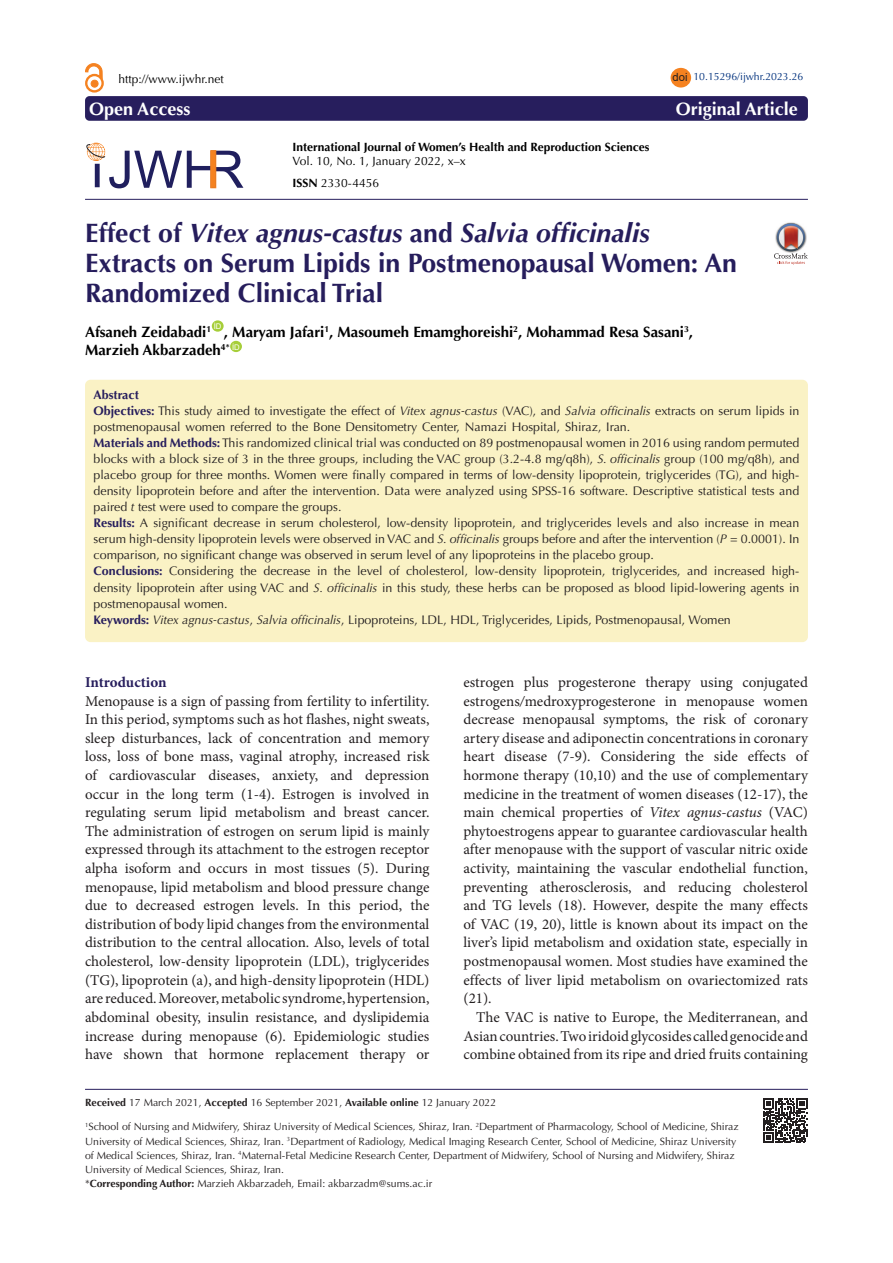
<style>
.page{position:relative;width:893px;height:1263px;background:#fff}
.page>*{position:absolute;margin:0;border:0;box-sizing:border-box;transform-origin:0 0}
.Pa3{font:700 26.7px/30px "Optima LT Std";color:#261d5c}
.t1{font:700 18px "Optima LT Std";color:#fff}
.t2{font:15px/18.6px "Minion Pro";color:#231f20;text-align:justify}
.t3{font:700 15px/18px "Optima LT Std";color:#000}
.t4{font:700 15px "Minion Pro";letter-spacing:-.005em;color:#271e5d}
.t5{font:12.45px/16px "Optima LT Std";color:#231f20;text-align:justify}
.t6{font:700 12.45px "Optima LT Std";color:#261d5c}
.t7{font:12px "Optima LT Std";color:#000}
.t8{font:700 12px "Optima LT Std";color:#000}
.t9{font:11.25px "Arial";color:#231f20}
.t10{font:10.5px/14.2px "Optima LT Std";color:#231f20}
.t11{font:10.5px "Optima LT Std";color:#00317d}
.t12{font:7.8px "Arial";color:#fff}
.s1{font-weight:700}
.s2{font-style:italic}
.s3{font-weight:700;color:#261d5c}
.s4{font-weight:700;color:#271e5d}
</style>
<div class="page">
<div style="left:85px;top:380px;width:723px;height:262px;background:#faf2c5;border-radius:6px"></div>
<div style="left:212px;top:320px;width:12px;height:12px;background:#a6ce39;border-radius:50%"></div>
<div style="left:230px;top:341px;width:12px;height:11px;background:#a6ce39;border-radius:50%"></div>
<div style="left:85px;top:96px;width:723px;height:25px;background:#271e5d;border-radius:4px"></div>
<hr style="left:85px;top:199px;width:723px;height:1px;background:#271e5d">
<div style="left:671px;top:68px;width:20px;height:20px;background:#f58220;border-radius:50%"></div>
<div style="left:91px;top:80px;width:7px;height:7px;background:#f58220;border-radius:50%"></div>
<div style="left:91px;top:80px;width:7px;height:7px;border:1px solid #f58220;border-radius:50%"></div>
<div style="left:85px;top:74px;width:19px;height:19px;border:2px solid #f58220;border-radius:50%"></div>
<svg style="left:85px;top:63px;width:17px;height:16px"></svg>
<hr style="left:85px;top:1089px;width:723px;height:1px;background:#261d5c">
<svg style="left:763px;top:1098px;width:44px;height:45px"></svg>
<svg style="left:774px;top:223px;width:34px;height:42px"></svg>
<svg style="left:86px;top:143px;width:157px;height:45px"></svg>
<svg style="left:211px;top:150px;width:5px;height:38px"></svg>
<p class="t7" style="left:118px;top:72px;width:107px">http://www.ijwhr.net</p>
<p class="t9" style="left:672px;top:70px;width:17px">doi</p>
<p class="t11" style="left:693px;top:71px;width:111px">10.15296/ijwhr.2023.26</p>
<p class="t1" style="left:89px;top:98px;width:103px">Open Access</p>
<p class="t1" style="left:676px;top:98px;width:124px">Original Article</p>
<p class="t8" style="left:293px;top:140px;width:358px">International Journal of Women’s Health and Reproduction Sciences</p>
<p class="t7" style="left:293px;top:154px;width:175px">Vol. 10, No. 1, January 2022, x–x</p>
<p class="t7" style="left:293px;top:176px;width:88px"><span class="s1">ISSN</span> 2330-4456</p>
<p class="Pa3" style="left:85px;top:218px;width:653px">Effect of <span class="s2">Vitex agnus-castus</span> and <span class="s2">Salvia officinalis<br></span>Extracts on Serum Lipids in Postmenopausal Women: An<br>Randomized Clinical Trial</p>
<p class="t3" style="left:85px;top:323px;width:128px">Afsaneh Zeidabadi<sup>1</sup></p>
<p class="t12" style="left:214px;top:321px;width:9px">ID</p>
<p class="t3" style="left:85px;top:323px;width:609px;text-indent:139px">, Maryam Jafari<sup>1</sup>, Masoumeh Emamghoreishi<sup>2</sup>, Mohammad Resa Sasani<sup>3</sup>,<br>Marzieh Akbarzadeh<sup>4*</sup></p>
<p class="t12" style="left:232px;top:341px;width:9px">ID</p>
<p class="t6" style="left:94px;top:387px;width:47px">Abstract</p>
<p class="t5" style="left:94px;top:403px;width:707px"><span class="s3">Objectives:</span> This study aimed to investigate the effect of <span class="s2">Vitex agnus-castus</span> (VAC), and <span class="s2">Salvia officinalis</span> extracts on serum lipids in postmenopausal women referred to the Bone Densitometry Center, Namazi Hospital, Shiraz, Iran.</p>
<p class="t5" style="left:94px;top:435px;width:707px"><span class="s4">Materials and Methods:</span> This randomized clinical trial was conducted on 89 postmenopausal women in 2016 using random permuted blocks with a block size of 3 in the three groups, including the VAC group (3.2-4.8 mg/q8h), <span class="s2">S. officinalis</span> group (100 mg/q8h), and placebo group for three months. Women were finally compared in terms of low-density lipoprotein, triglycerides (TG), and high&shy;density lipoprotein before and after the intervention. Data were analyzed using SPSS-16 software. Descriptive statistical tests and paired <span class="s2">t</span> test were used to compare the groups.</p>
<p class="t5" style="left:94px;top:515px;width:707px"><span class="s4">Results:</span> A significant decrease in serum cholesterol, low-density lipoprotein, and triglycerides levels and also increase in mean serum high-density lipoprotein levels were observed in VAC and <span class="s2">S. officinalis</span> groups before and after the intervention (<span class="s2">P</span> = 0.0001). In comparison, no significant change was observed in serum level of any lipoproteins in the placebo group.</p>
<p class="t5" style="left:94px;top:563px;width:707px"><span class="s4">Conclusions:</span> Considering the decrease in the level of cholesterol, low-density lipoprotein, triglycerides, and increased high&shy;density lipoprotein after using VAC and <span class="s2">S. officinalis</span> in this study, these herbs can be proposed as blood lipid-lowering agents in postmenopausal women.</p>
<p class="t5" style="left:94px;top:611px;width:639px"><span class="s4">Keywords:</span> <span class="s2">Vitex agnus-castus</span>, <span class="s2">Salvia officinalis</span>, Lipoproteins, LDL, HDL, Triglycerides, Lipids, Postmenopausal, Women</p>
<p class="t4" style="left:85px;top:672px;width:83px">Introduction</p>
<p class="t2" style="left:85px;top:692px;width:346px">Menopause is a sign of passing from fertility to infertility.<br>In this period, symptoms such as hot flashes, night sweats, sleep disturbances, lack of concentration and memory loss, loss of bone mass, vaginal atrophy, increased risk of cardiovascular diseases, anxiety, and depression occur in the long term (1-4). Estrogen is involved in regulating serum lipid metabolism and breast cancer.<br>The administration of estrogen on serum lipid is mainly expressed through its attachment to the estrogen receptor alpha isoform and occurs in most tissues (5). During menopause, lipid metabolism and blood pressure change due to decreased estrogen levels. In this period, the distribution of body lipid changes from the environmental distribution to the central allocation. Also, levels of total cholesterol, low-density lipoprotein (LDL), triglycerides (TG), lipoprotein (a), and high-density lipoprotein (HDL) are reduced. Moreover, metabolic syndrome, hypertension, abdominal obesity, insulin resistance, and dyslipidemia increase during menopause (6). Epidemiologic studies have shown that hormone replacement therapy or</p>
<p class="t2" style="left:463px;top:673px;width:346px">estrogen plus progesterone therapy using conjugated estrogens<span class="s2">/</span>medroxyprogesterone in menopause women decrease menopausal symptoms, the risk of coronary artery disease and adiponectin concentrations in coronary heart disease (7-9). Considering the side effects of hormone therapy (10,10) and the use of complementary medicine in the treatment of women diseases (12-17), the main chemical properties of <span class="s2">Vitex agnus-castus</span> (VAC) phytoestrogens appear to guarantee cardiovascular health after menopause with the support of vascular nitric oxide activity, maintaining the vascular endothelial function, preventing atherosclerosis, and reducing cholesterol and TG levels (18). However, despite the many effects of VAC (19, 20), little is known about its impact on the liver’s lipid metabolism and oxidation state, especially in postmenopausal women. Most studies have examined the effects of liver lipid metabolism on ovariectomized rats (21).</p>
<p class="t2" style="left:463px;top:1008px;width:346px;text-indent:13px">The VAC is native to Europe, the Mediterranean, and Asian countries. Two iridoid glycosides called genocide and combine obtained from its ripe and dried fruits containing</p>
<p class="t10" style="left:85px;top:1096px;width:413px"><span class="s1">Received</span> 17 March 2021, <span class="s1">Accepted</span> 16 September 2021, <span class="s1">Available online</span> 12 January 2022</p>
<p class="t10" style="left:85px;top:1120px;width:655px"><sup>1</sup>School of Nursing and Midwifery, Shiraz University of Medical Sciences, Shiraz, Iran. <sup>2</sup>Department of Pharmacology, School of Medicine, Shiraz University of Medical Sciences, Shiraz, Iran. <sup>3</sup>Department of Radiology, Medical Imaging Research Center, School of Medicine, Shiraz University of Medical Sciences, Shiraz, Iran. <sup>4</sup>Maternal-Fetal Medicine Research Center, Department of Midwifery, School of Nursing and Midwifery, Shiraz University of Medical Sciences, Shiraz, Iran.</p>
<p class="t10" style="left:85px;top:1177px;width:349px">*<span class="s1">Corresponding Author:</span> Marzieh Akbarzadeh, Email: akbarzadm@sums.ac.ir</p>
</div>
